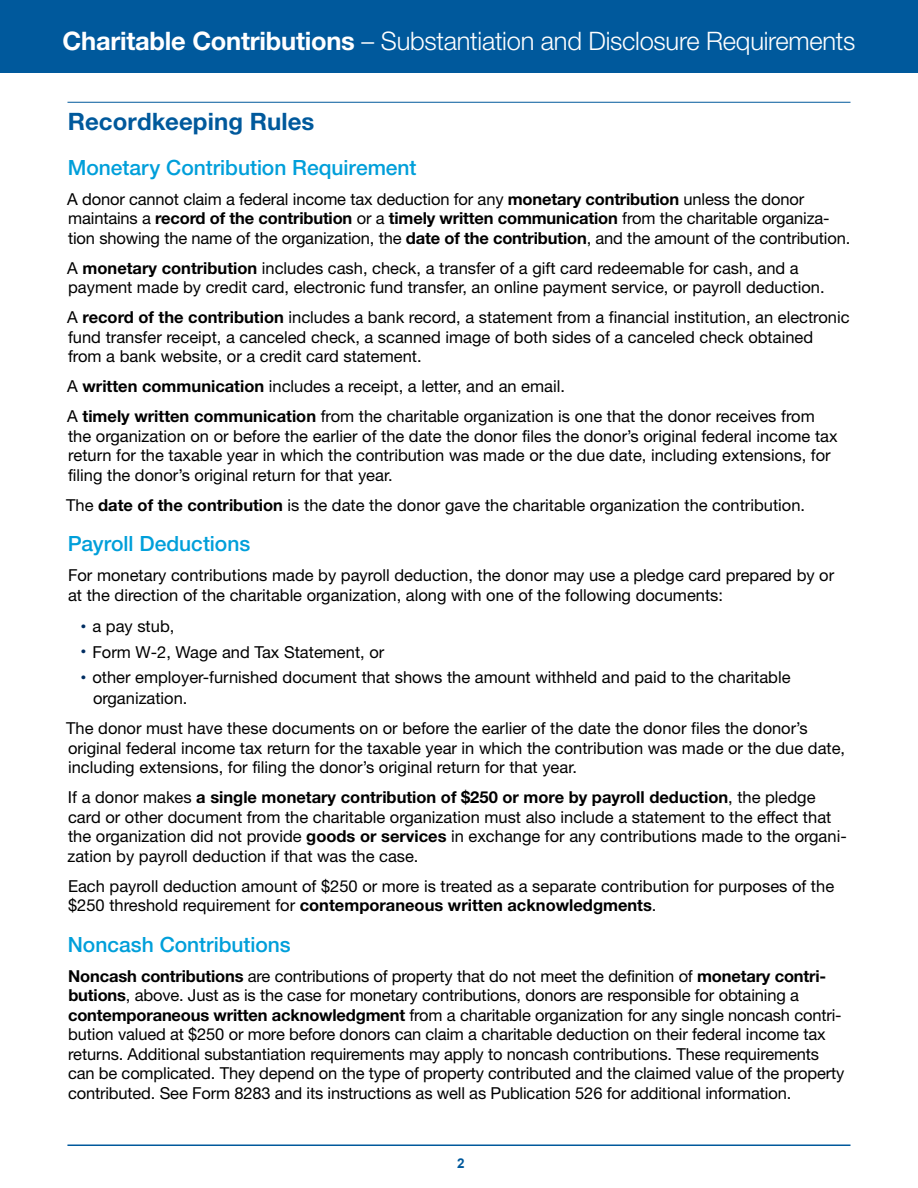
<style>
.page{position:relative;width:918px;height:1188px;background:#fff}
.page>*{position:absolute;margin:0;border:0;box-sizing:border-box;transform-origin:0 0}
.t1{font:300 25.5px "Helvetica Neue LT Std";letter-spacing:-.01em;color:#fff}
.header_2{font:700 24px "Helvetica Neue LT Std";letter-spacing:.005em;color:#00599c}
.header_3{font:500 21px "Helvetica Neue LT Std";color:#009fda}
.Body{font:16.5px/19.5px "Helvetica Neue LT Std";color:#000}
.t2{font:700 13.5px "Arial";color:#00599c}
.s1{font-weight:700}
.s2{font-family:"Arial";font-weight:700;font-size:13.5px;color:#002d62}
</style>
<div class="page">
<hr style="left:67px;top:1144px;width:784px;height:2px;background:#00599c">
<div style="left:0;top:0;width:918px;height:74px;background:#00599c"></div>
<hr style="left:68px;top:102px;width:782px;height:1px;background:#00599c">
<h1 class="t1" style="left:63px;top:25px;width:794px"><span class="s1">Charitable Contributions</span> – Substantiation and Disclosure Requirements</h1>
<h2 class="header_2" style="left:68px;top:106px;width:248px">Recordkeeping Rules</h2>
<h3 class="header_3" style="left:68px;top:155px;width:350px">Monetary Contribution Requirement</h3>
<p class="Body" style="left:67px;top:189px;width:785px">A donor cannot claim a federal income tax deduction for any <span class="s1">monetary contribution</span> unless the donor maintains a <span class="s1">record of the contribution</span> or a <span class="s1">timely written communication</span> from the charitable organiza&shy;tion showing the name of the organization, the <span class="s1">date of the contribution</span>, and the amount of the contribution.</p>
<p class="Body" style="left:67px;top:258px;width:759px">A <span class="s1">monetary contribution</span> includes cash, check, a transfer of a gift card redeemable for cash, and a payment made by credit card, electronic fund transfer, an online payment service, or payroll deduction.</p>
<p class="Body" style="left:67px;top:307px;width:784px">A <span class="s1">record of the contribution</span> includes a bank record, a statement from a financial institution, an electronic fund transfer receipt, a canceled check, a scanned image of both sides of a canceled check obtained from a bank website, or a credit card statement.</p>
<p class="Body" style="left:67px;top:376px;width:499px">A <span class="s1">written communication</span> includes a receipt, a letter, and an email.</p>
<p class="Body" style="left:67px;top:406px;width:772px">A <span class="s1">timely written communication</span> from the charitable organization is one that the donor receives from the organization on or before the earlier of the date the donor files the donor’s original federal income tax return for the taxable year in which the contribution was made or the due date, including extensions, for filing the donor’s original return for that year.</p>
<p class="Body" style="left:66px;top:495px;width:741px">The <span class="s1">date of the contribution</span> is the date the donor gave the charitable organization the contribution.</p>
<h3 class="header_3" style="left:68px;top:531px;width:184px">Payroll Deductions</h3>
<p class="Body" style="left:68px;top:565px;width:768px">For monetary contributions made by payroll deduction, the donor may use a pledge card prepared by or at the direction of the charitable organization, along with one of the following documents:</p>
<p class="Body" style="left:81px;top:616px;width:95px"><span class="s2">•</span> a pay stub,</p>
<p class="Body" style="left:81px;top:642px;width:305px"><span class="s2">•</span> Form W-2, Wage and Tax Statement, or</p>
<p class="Body" style="left:93px;top:667px;width:699px;line-height:21px;text-indent:-12px"><span class="s2">•</span> other employer-furnished document that shows the amount withheld and paid to the charitable organization.</p>
<p class="Body" style="left:66px;top:718px;width:781px">The donor must have these documents on or before the earlier of the date the donor files the donor’s original federal income tax return for the taxable year in which the contribution was made or the due date, including extensions, for filing the donor’s original return for that year.</p>
<p class="Body" style="left:67px;top:787px;width:781px">If a donor makes <span class="s1">a single monetary contribution of $250 or more by payroll deduction</span>, the pledge card or other document from the charitable organization must also include a statement to the effect that the organization did not provide <span class="s1">goods or services</span> in exchange for any contributions made to the organi&shy;zation by payroll deduction if that was the case.</p>
<p class="Body" style="left:68px;top:876px;width:768px">Each payroll deduction amount of $250 or more is treated as a separate contribution for purposes of the $250 threshold requirement for <span class="s1">contemporaneous written acknowledgments</span>.</p>
<h3 class="header_3" style="left:68px;top:932px;width:225px">Noncash Contributions</h3>
<p class="Body" style="left:68px;top:966px;width:778px"><span class="s1">Noncash contributions</span> are contributions of property that do not meet the definition of <span class="s1">monetary contri&shy;butions</span>, above. Just as is the case for monetary contributions, donors are responsible for obtaining a <span class="s1">contemporaneous written acknowledgment</span> from a charitable organization for any single noncash contri&shy;bution valued at $250 or more before donors can claim a charitable deduction on their federal income tax returns. Additional substantiation requirements may apply to noncash contributions. These requirements can be complicated. They depend on the type of property contributed and the claimed value of the property contributed. See Form 8283 and its instructions as well as Publication 526 for additional information.</p>
<p class="t2" style="left:457px;top:1154px;width:9px">2</p>
</div>
